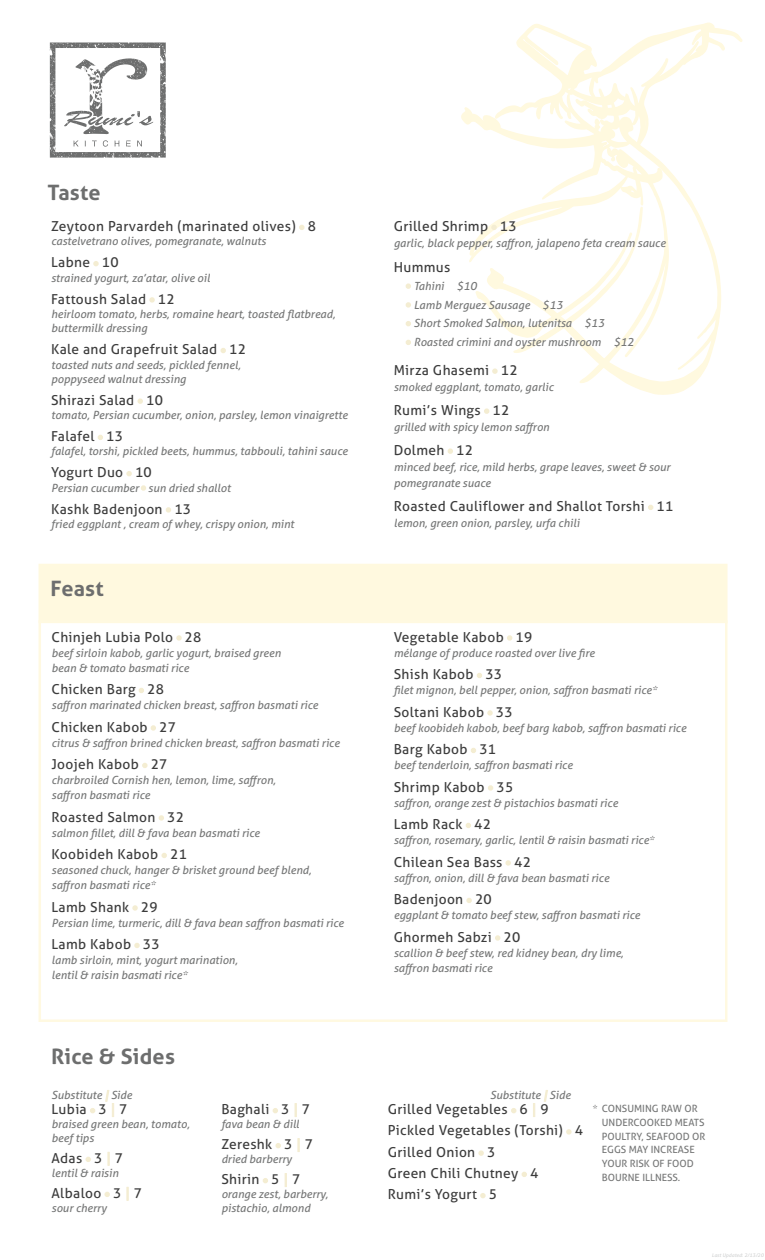
<style>
.page{position:relative;width:765px;height:1260px;background:#fff}
.page>*{position:absolute;margin:0;border:0;box-sizing:border-box;transform-origin:0 0}
.t1{font:700 21.25px "Aller";letter-spacing:.01em;color:#6d6e6e}
.t2{font:13.75px/21.2px "Aller";letter-spacing:.025em;color:#3c3c3c}
.t3{font:italic 11.25px/15px "Aller";color:#767777}
.t4{font:10px/13.8px "Aller";color:#767777}
.t5{font:italic 5px "Aller";letter-spacing:.01em;color:#d1d2d2}
.s1{font-family:"Myriad Pro";color:#f4edd2}
.s2{font-family:"Myriad Pro";font-style:normal;font-size:13.75px;color:#f4edd2}
.s3{color:#f6f1de}
.s4{color:#f4edd2}
</style>
<div class="page">
<svg style="left:50px;top:43px;width:116px;height:115px"></svg>
<svg style="left:461px;top:22px;width:282px;height:373px"></svg>
<div style="left:39px;top:564px;width:689px;height:59px;background:#fff9df"></div>
<div style="left:39px;top:620px;width:689px;height:402px;border:2px solid #fff9e1"></div>
<h1 class="t1" style="left:47px;top:180px;width:55px">Taste</h1>
<p class="t2" style="left:51px;top:215px;width:266px">Zeytoon Parvardeh (marinated olives) <span class="s1">•</span> 8</p>
<p class="t3" style="left:51px;top:234px;width:216px">castelvetrano olives, pomegranate, walnuts</p>
<p class="t2" style="left:51px;top:252px;width:69px">Labne <span class="s1">•</span> 10</p>
<p class="t3" style="left:51px;top:270px;width:160px">strained yogurt, za’atar, olive oil</p>
<p class="t2" style="left:51px;top:288px;width:125px">Fattoush Salad <span class="s1">•</span> 12</p>
<p class="t3" style="left:51px;top:307px;width:286px;line-height:14.4px">heirloom tomato, herbs, romaine heart, toasted flatbread, buttermilk dressing</p>
<p class="t2" style="left:51px;top:339px;width:196px">Kale and Grapefruit Salad <span class="s1">•</span> 12</p>
<p class="t3" style="left:51px;top:357px;width:191px;line-height:14.4px">toasted nuts and seeds, pickled fennel, poppyseed walnut dressing</p>
<p class="t2" style="left:51px;top:389px;width:113px">Shirazi Salad <span class="s1">•</span> 10</p>
<p class="t3" style="left:51px;top:408px;width:298px">tomato, Persian cucumber, onion, parsley, lemon vinaigrette</p>
<p class="t2" style="left:51px;top:425px;width:73px">Falafel <span class="s1">•</span> 13</p>
<p class="t3" style="left:51px;top:444px;width:298px">falafel, torshi, pickled beets, hummus, tabbouli, tahini sauce</p>
<p class="t2" style="left:51px;top:462px;width:102px">Yogurt Duo <span class="s1">•</span> 10</p>
<p class="t3" style="left:51px;top:480px;width:181px">Persian cucumber <span class="s2">•</span> sun dried shallot</p>
<p class="t2" style="left:51px;top:498px;width:142px">Kashk Badenjoon <span class="s1">•</span> 13</p>
<p class="t3" style="left:51px;top:516px;width:245px">fried eggplant , cream of whey, crispy onion, mint</p>
<h1 class="t1" style="left:50px;top:575px;width:55px">Feast</h1>
<p class="t2" style="left:52px;top:626px;width:151px">Chinjeh Lubia Polo <span class="s1">•</span> 28</p>
<p class="t3" style="left:52px;top:645px;width:231px">beef sirloin kabob, garlic yogurt, braised green bean &amp; tomato basmati rice</p>
<p class="t2" style="left:52px;top:679px;width:114px">Chicken Barg <span class="s1">•</span> 28</p>
<p class="t3" style="left:52px;top:698px;width:268px">saffron marinated chicken breast, saffron basmati rice</p>
<p class="t2" style="left:52px;top:716px;width:126px">Chicken Kabob <span class="s1">•</span> 27</p>
<p class="t3" style="left:52px;top:735px;width:290px">citrus &amp; saffron brined chicken breast, saffron basmati rice</p>
<p class="t2" style="left:52px;top:754px;width:118px">Joojeh Kabob <span class="s1">•</span> 27</p>
<p class="t3" style="left:52px;top:773px;width:226px">charbroiled Cornish hen, lemon, lime, saffron, saffron basmati rice</p>
<p class="t2" style="left:52px;top:806px;width:134px">Roasted Salmon <span class="s1">•</span> 32</p>
<p class="t3" style="left:52px;top:825px;width:210px">salmon fillet, dill &amp; fava bean basmati rice</p>
<p class="t2" style="left:52px;top:844px;width:137px">Koobideh Kabob <span class="s1">•</span> 21</p>
<p class="t3" style="left:52px;top:863px;width:261px">seasoned chuck, hanger &amp; brisket ground beef blend, saffron basmati rice*</p>
<p class="t2" style="left:52px;top:896px;width:108px">Lamb Shank <span class="s1">•</span> 29</p>
<p class="t3" style="left:52px;top:915px;width:294px">Persian lime, turmeric, dill &amp; fava bean saffron basmati rice</p>
<p class="t2" style="left:52px;top:934px;width:110px">Lamb Kabob <span class="s1">•</span> 33</p>
<p class="t3" style="left:52px;top:953px;width:188px">lamb sirloin, mint, yogurt marination, lentil &amp; raisin basmati rice*</p>
<h1 class="t1" style="left:51px;top:1043px;width:125px">Rice &amp; Sides</h1>
<p class="t3" style="left:52px;top:1088px;width:82px">Substitute <span class="s3">|</span> Side</p>
<p class="t2" style="left:52px;top:1099px;width:77px">Lubia <span class="s1">•</span> 3 <span class="s4">|</span> 7</p>
<p class="t3" style="left:52px;top:1117px;width:140px;line-height:13.8px">braised green bean, tomato, beef tips</p>
<p class="t2" style="left:52px;top:1147px;width:73px">Adas <span class="s1">•</span> 3 <span class="s4">|</span> 7</p>
<p class="t3" style="left:52px;top:1165px;width:69px">lentil &amp; raisin</p>
<p class="t2" style="left:52px;top:1182px;width:92px">Albaloo <span class="s1">•</span> 3 <span class="s4">|</span> 7</p>
<p class="t3" style="left:51px;top:1200px;width:57px">sour cherry</p>
<p class="t2" style="left:221px;top:1099px;width:90px">Baghali <span class="s1">•</span> 3 <span class="s4">|</span> 7</p>
<p class="t3" style="left:221px;top:1116px;width:79px">fava bean &amp; dill</p>
<p class="t2" style="left:221px;top:1134px;width:93px">Zereshk <span class="s1">•</span> 3 <span class="s4">|</span> 7</p>
<p class="t3" style="left:221px;top:1151px;width:72px">dried barberry</p>
<p class="t2" style="left:221px;top:1169px;width:80px">Shirin <span class="s1">•</span> 5 <span class="s4">|</span> 7</p>
<p class="t3" style="left:221px;top:1187px;width:108px;line-height:13.8px">orange zest, barberry, pistachio, almond</p>
<p class="t2" style="left:394px;top:215px;width:125px">Grilled Shrimp <span class="s1">•</span> 13</p>
<p class="t3" style="left:394px;top:236px;width:273px">garlic, black pepper, saffron, jalapeno feta cream sauce</p>
<p class="t2" style="left:394px;top:257px;width:58px">Hummus</p>
<p class="t3" style="left:406px;top:278px;width:72px"><span class="s2">•</span> Tahini $10</p>
<p class="t3" style="left:406px;top:297px;width:158px"><span class="s2">•</span> Lamb Merguez Sausage $13</p>
<p class="t3" style="left:406px;top:316px;width:200px"><span class="s2">•</span> Short Smoked Salmon, lutenitsa $13</p>
<p class="t3" style="left:406px;top:334px;width:229px"><span class="s2">•</span> Roasted crimini and oyster mushroom $12</p>
<p class="t2" style="left:394px;top:359px;width:125px">Mirza Ghasemi <span class="s1">•</span> 12</p>
<p class="t3" style="left:394px;top:379px;width:161px">smoked eggplant, tomato, garlic</p>
<p class="t2" style="left:394px;top:399px;width:117px">Rumi’s Wings <span class="s1">•</span> 12</p>
<p class="t3" style="left:394px;top:419px;width:157px">grilled with spicy lemon saffron</p>
<p class="t2" style="left:394px;top:439px;width:81px">Dolmeh <span class="s1">•</span> 12</p>
<p class="t3" style="left:394px;top:459px;width:278px;line-height:16.2px">minced beef, rice, mild herbs, grape leaves, sweet &amp; sour pomegranate suace</p>
<p class="t2" style="left:394px;top:495px;width:281px">Roasted Cauliflower and Shallot Torshi <span class="s1">•</span> 11</p>
<p class="t3" style="left:394px;top:516px;width:187px">lemon, green onion, parsley, urfa chili</p>
<p class="t2" style="left:394px;top:626px;width:140px">Vegetable Kabob <span class="s1">•</span> 19</p>
<p class="t3" style="left:394px;top:645px;width:203px">mélange of produce roasted over live fire</p>
<p class="t2" style="left:394px;top:664px;width:110px">Shish Kabob <span class="s1">•</span> 33</p>
<p class="t3" style="left:394px;top:683px;width:265px">filet mignon, bell pepper, onion, saffron basmati rice*</p>
<p class="t2" style="left:394px;top:701px;width:120px">Soltani Kabob <span class="s1">•</span> 33</p>
<p class="t3" style="left:394px;top:720px;width:294px">beef koobideh kabob, beef barg kabob, saffron basmati rice</p>
<p class="t2" style="left:394px;top:739px;width:104px">Barg Kabob <span class="s1">•</span> 31</p>
<p class="t3" style="left:394px;top:758px;width:180px">beef tenderloin, saffron basmati rice</p>
<p class="t2" style="left:394px;top:776px;width:121px">Shrimp Kabob <span class="s1">•</span> 35</p>
<p class="t3" style="left:394px;top:795px;width:226px">saffron, orange zest &amp; pistachios basmati rice</p>
<p class="t2" style="left:394px;top:814px;width:99px">Lamb Rack <span class="s1">•</span> 42</p>
<p class="t3" style="left:394px;top:833px;width:262px">saffron, rosemary, garlic, lentil &amp; raisin basmati rice*</p>
<p class="t2" style="left:394px;top:851px;width:139px">Chilean Sea Bass <span class="s1">•</span> 42</p>
<p class="t3" style="left:394px;top:870px;width:217px">saffron, onion, dill &amp; fava bean basmati rice</p>
<p class="t2" style="left:394px;top:889px;width:100px">Badenjoon <span class="s1">•</span> 20</p>
<p class="t3" style="left:394px;top:908px;width:248px">eggplant &amp; tomato beef stew, saffron basmati rice</p>
<p class="t2" style="left:394px;top:926px;width:128px">Ghormeh Sabzi <span class="s1">•</span> 20</p>
<p class="t3" style="left:394px;top:945px;width:231px">scallion &amp; beef stew, red kidney bean, dry lime, saffron basmati rice</p>
<p class="t3" style="left:490px;top:1088px;width:82px">Substitute <span class="s3">|</span> Side</p>
<p class="t2" style="left:388px;top:1099px;width:197px">Grilled Vegetables <span class="s1">•</span> 6 <span class="s4">|</span> 9<br>Pickled Vegetables (Torshi) <span class="s1">•</span> 4<br>Grilled Onion <span class="s1">•</span> 3<br>Green Chili Chutney <span class="s1">•</span> 4<br>Rumi’s Yogurt <span class="s1">•</span> 5</p>
<p class="t4" style="left:602px;top:1102px;width:105px;text-indent:-9px">* CONSUMING RAW OR<br>UNDERCOOKED MEATS<br>POULTRY, SEAFOOD OR<br>EGGS MAY INCREASE<br>YOUR RISK OF FOOD<br>BOURNE ILLNESS.</p>
<p class="t5" style="left:712px;top:1252px;width:53px">Last Updated: 2/13/20</p>
</div>
